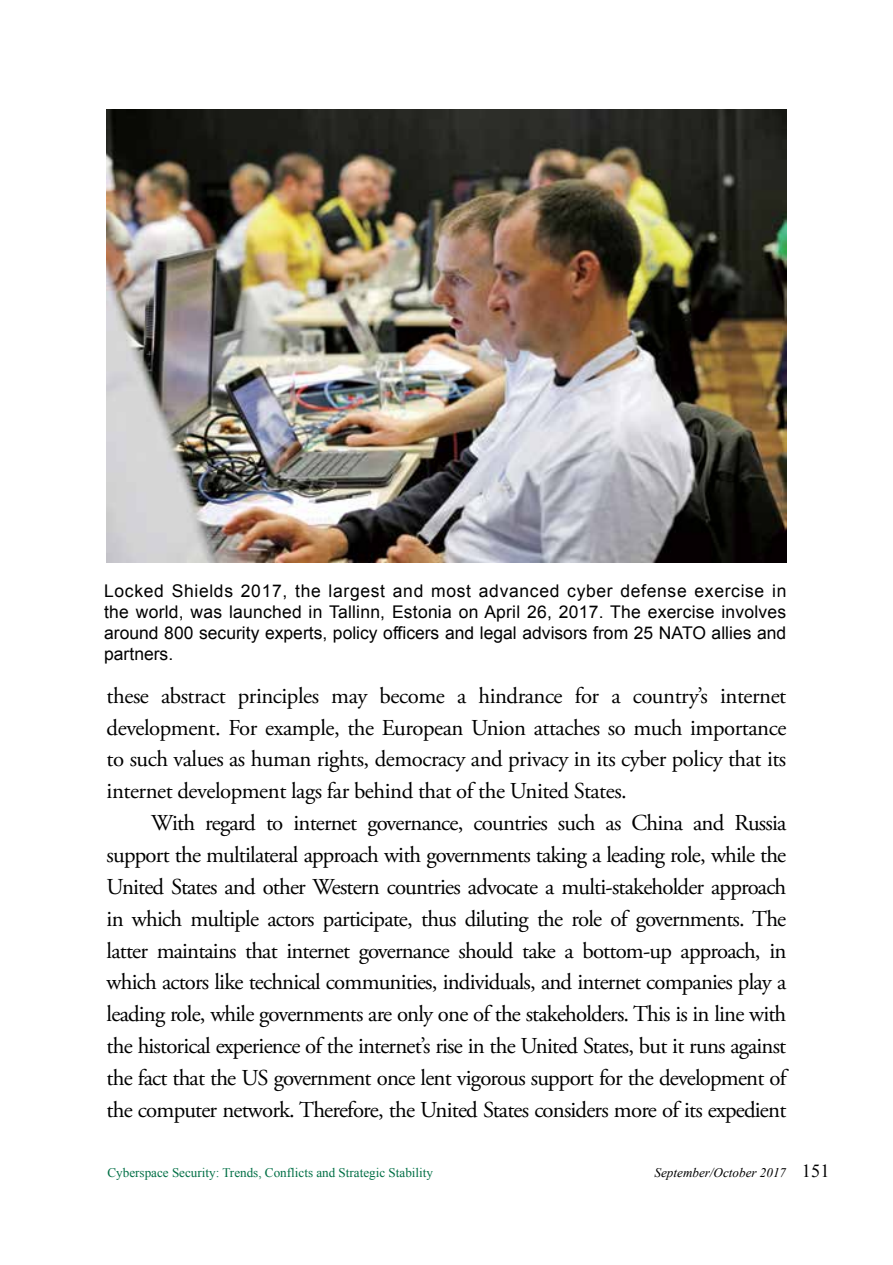
<style>
.page{position:relative;width:893px;height:1265px;background:#fff}
.page>*{position:absolute;margin:0;border:0;box-sizing:border-box;transform-origin:0 0}
.t1{font:22.75px/31.8px "Adobe Garamond Pro";letter-spacing:-.035em;color:#000;text-align:justify}
.t2{font:17.5px/21px "Arial";color:#000;text-align:justify}
.t3{font:13.12px "Times New Roman";color:#006f45}
.t4{font:italic 13.12px "Times New Roman";color:#000}
.s1{font-style:normal;font-size:18.38px}
</style>
<div class="page">
<img style="left:107px;top:109px;width:679px;height:453px">
<p class="t2" style="left:104px;top:581px;width:684px">Locked Shields 2017, the largest and most advanced cyber defense exercise in the world, was launched in Tallinn, Estonia on April 26, 2017. The exercise involves around 800 security experts, policy officers and legal advisors from 25 NATO allies and partners.</p>
<p class="t1" style="left:107px;top:680px;width:681px">these abstract principles may become a hindrance for a country’s internet development. For example, the European Union attaches so much importance to such values as human rights, democracy and privacy in its cyber policy that its internet development lags far behind that of the United States.</p>
<p class="t1" style="left:107px;top:808px;width:681px;text-indent:45px">With regard to internet governance, countries such as China and Russia support the multilateral approach with governments taking a leading role, while the United States and other Western countries advocate a multi-stakeholder approach in which multiple actors participate, thus diluting the role of governments. The latter maintains that internet governance should take a bottom-up approach, in which actors like technical communities, individuals, and internet companies play a leading role, while governments are only one of the stakeholders. This is in line with the historical experience of the internet’s rise in the United States, but it runs against the fact that the US government once lent vigorous support for the development of the computer network. Therefore, the United States considers more of its expedient</p>
<p class="t3" style="left:107px;top:1164px;width:327px">Cyberspace Security: Trends, Conflicts and Strategic Stability</p>
<p class="t4" style="left:655px;top:1163px;width:176px">September/October 2017 <span class="s1">151</span></p>
</div>
